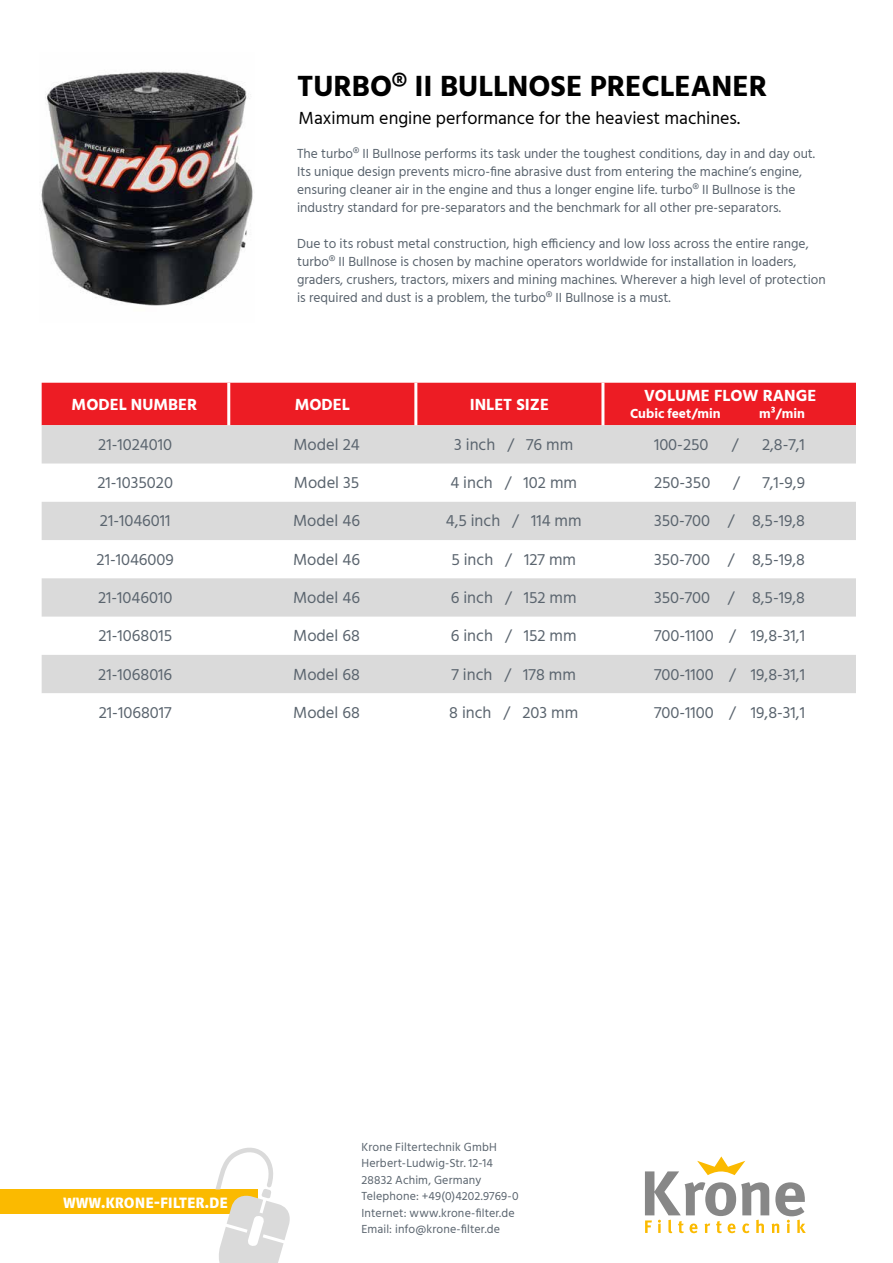
<style>
.page{position:relative;width:893px;height:1263px;background:#fff}
.page>*{position:absolute;margin:0;border:0;box-sizing:border-box;transform-origin:0 0}
.t1{font:700 30px "Hind";color:#000}
.t2{font:18.75px "Riga Bold Small Caps";color:#fff}
.t3{font:18px "Hind";color:#000}
.t4{font:16.5px "Hind";color:#5a646e}
.t5{font:700 16.5px "Hind";color:#fff}
.t6{font:13.5px/18px "Hind";color:#5a646e}
.t7{font:700 13.5px "Hind";color:#fff}
.t8{font:12px/16.5px "Hind";letter-spacing:.015em;color:#5a646e}
</style>
<div class="page">
<img style="left:40px;top:71px;width:213px;height:235px">
<div style="left:42px;top:383px;width:814px;height:42px;background:#ed1c24"></div>
<svg style="left:42px;top:425px;width:814px;height:268px;fill:#dadada"></svg>
<hr style="left:227px;top:383px;width:3px;height:42px;background:#fff">
<hr style="left:414px;top:383px;width:3px;height:42px;background:#fff">
<hr style="left:601px;top:383px;width:3px;height:42px;background:#fff">
<div style="left:0;top:1189px;width:75px;height:25px;background:#fbba00"></div>
<div style="left:49px;top:1189px;width:208px;height:25px;background:#fbba00"></div>
<svg style="left:215px;top:1147px;width:75px;height:116px"></svg>
<svg style="left:645px;top:1156px;width:161px;height:77px"></svg>
<h1 class="t1" style="left:297px;top:69px;width:472px">TURBO® II BULLNOSE PRECLEANER</h1>
<h3 class="t3" style="left:299px;top:106px;width:443px">Maximum engine performance for the heaviest machines.</h3>
<p class="t6" style="left:297px;top:145px;width:520px">The turbo® II Bullnose performs its task under the toughest conditions, day in and day out.<br>Its unique design prevents micro-fine abrasive dust from entering the machine’s engine, ensuring cleaner air in the engine and thus a longer engine life. turbo® II Bullnose is the industry standard for pre-separators and the benchmark for all other pre-separators.</p>
<p class="t6" style="left:297px;top:235px;width:530px">Due to its robust metal construction, high efficiency and low loss across the entire range, turbo® II Bullnose is chosen by machine operators worldwide for installation in loaders, graders, crushers, tractors, mixers and mining machines. Wherever a high level of protection is required and dust is a problem, the turbo® II Bullnose is a must.</p>
<p class="t5" style="left:72px;top:394px;width:127px">MODEL NUMBER</p>
<p class="t5" style="left:295px;top:394px;width:57px">MODEL</p>
<p class="t5" style="left:470px;top:394px;width:81px">INLET SIZE</p>
<p class="t5" style="left:644px;top:386px;width:174px">VOLUME FLOW RANGE</p>
<p class="t7" style="left:630px;top:405px;width:92px">Cubic feet/min</p>
<p class="t7" style="left:759px;top:405px;width:47px">m³/min</p>
<p class="t4" style="left:98px;top:433px;width:75px">21-1024010</p>
<p class="t4" style="left:293px;top:433px;width:68px">Model 24</p>
<p class="t4" style="left:454px;top:433px;width:121px">3 inch / 76 mm</p>
<p class="t4" style="left:654px;top:433px;width:56px">100-250</p>
<p class="t4" style="left:732px;top:433px;width:8px">/</p>
<p class="t4" style="left:762px;top:433px;width:44px">2,8-7,1</p>
<p class="t4" style="left:97px;top:472px;width:77px">21-1035020</p>
<p class="t4" style="left:294px;top:472px;width:67px">Model 35</p>
<p class="t4" style="left:450px;top:472px;width:128px">4 inch / 102 mm</p>
<p class="t4" style="left:654px;top:472px;width:58px">250-350</p>
<p class="t4" style="left:733px;top:472px;width:8px">/</p>
<p class="t4" style="left:762px;top:472px;width:44px">7,1-9,9</p>
<p class="t4" style="left:100px;top:510px;width:72px">21-1046011</p>
<p class="t4" style="left:293px;top:510px;width:68px">Model 46</p>
<p class="t4" style="left:446px;top:510px;width:137px">4,5 inch / 114 mm</p>
<p class="t4" style="left:654px;top:510px;width:152px">350-700 / 8,5-19,8</p>
<p class="t4" style="left:97px;top:548px;width:79px">21-1046009</p>
<p class="t4" style="left:293px;top:548px;width:68px">Model 46</p>
<p class="t4" style="left:451px;top:548px;width:126px">5 inch / 127 mm</p>
<p class="t4" style="left:654px;top:548px;width:152px">350-700 / 8,5-19,8</p>
<p class="t4" style="left:98px;top:586px;width:76px">21-1046010</p>
<p class="t4" style="left:293px;top:586px;width:68px">Model 46</p>
<p class="t4" style="left:451px;top:586px;width:127px">6 inch / 152 mm</p>
<p class="t4" style="left:654px;top:586px;width:152px">350-700 / 8,5-19,8</p>
<p class="t4" style="left:98px;top:625px;width:75px">21-1068015</p>
<p class="t4" style="left:293px;top:625px;width:68px">Model 68</p>
<p class="t4" style="left:451px;top:625px;width:127px">6 inch / 152 mm</p>
<p class="t4" style="left:654px;top:625px;width:152px">700-1100 / 19,8-31,1</p>
<p class="t4" style="left:98px;top:663px;width:76px">21-1068016</p>
<p class="t4" style="left:293px;top:663px;width:68px">Model 68</p>
<p class="t4" style="left:451px;top:663px;width:126px">7 inch / 178 mm</p>
<p class="t4" style="left:654px;top:663px;width:152px">700-1100 / 19,8-31,1</p>
<p class="t4" style="left:99px;top:701px;width:74px">21-1068017</p>
<p class="t4" style="left:293px;top:701px;width:68px">Model 68</p>
<p class="t4" style="left:449px;top:701px;width:130px">8 inch / 203 mm</p>
<p class="t4" style="left:654px;top:701px;width:152px">700-1100 / 19,8-31,1</p>
<h2 class="t2" style="left:63px;top:1191px;width:166px">www.krone-filter.de</h2>
<p class="t8" style="left:361px;top:1139px;width:159px">Krone Filtertechnik GmbH<br>Herbert-Ludwig-Str. 12-14<br>28832 Achim, Germany<br>Telephone: +49(0)4202.9769-0<br>Internet: www.krone-filter.de<br>Email: info@krone-filter.de</p>
</div>
